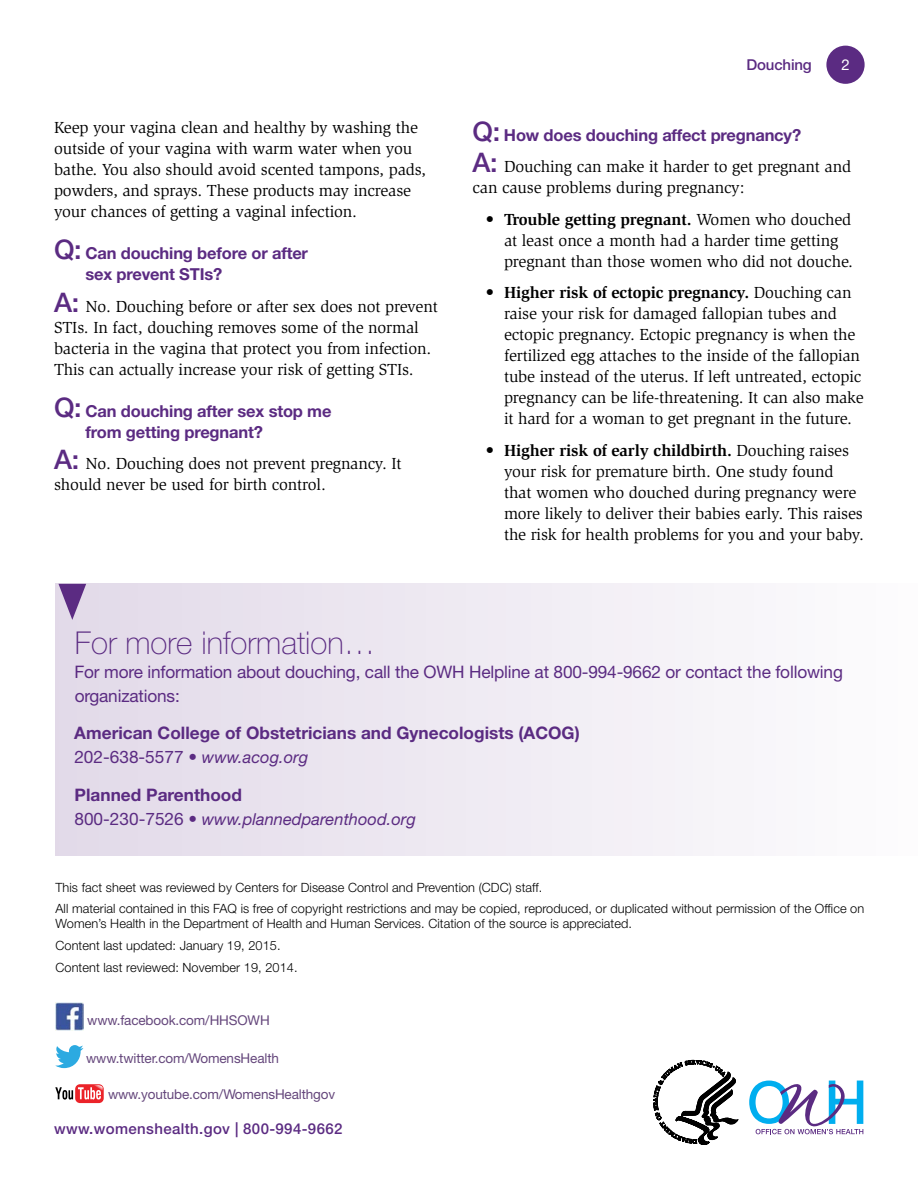
<style>
.page{position:relative;width:918px;height:1188px;background:#fff}
.page>*{position:absolute;margin:0;border:0;box-sizing:border-box;transform-origin:0 0}
.t1{font:100 31.5px "Helvetica Neue LT Std";color:#5b2b82}
.t2{font:17.25px/24px "Helvetica Neue LT Std";letter-spacing:-.01em;color:#5b2b82}
.t3{font:700 17.25px/24px "Helvetica Neue LT Std";color:#5b2b82}
.t4{font:16.5px/21px "Slimbach Std";letter-spacing:-.01em;color:#000}
.t5{font:700 16.5px/21px "Helvetica Neue LT Std";letter-spacing:-.01em;color:#5b2b82}
.t6{font:italic 16.5px "Helvetica Neue LT Std";color:#5b2b82}
.t7{font:500 15px "Helvetica Neue LT Std";letter-spacing:.025em;color:#5b2b82}
.t8{font:500 15px "Helvetica Neue LT Std";letter-spacing:-.01em;color:#5b2b82}
.t9{font:15px "Helvetica Neue LT Std";color:#fff}
.t10{font:13.5px "Helvetica Neue LT Std";letter-spacing:-.01em;color:#65477c}
.t11{font:300 12.75px/21.8px "Helvetica Neue LT Std";letter-spacing:.005em;color:#000}
.s1{font-weight:500;font-size:27px}
.s2{font-family:"Helvetica Neue LT Std";font-weight:500;font-size:27px;color:#5b2b82}
.s3{font-weight:700}
.s4{font-weight:400}
.s5{font-weight:400;font-style:italic;font-size:16.5px}
.s6{font-style:normal;font-size:17.25px}
</style>
<div class="page">
<div style="left:826px;top:46px;width:39px;height:38px;background:#5b2b82;border-radius:50%"></div>
<div style="left:55px;top:584px;width:863px;height:272px;background:linear-gradient(to right,#e2d9e8,#fdfcfd)"></div>
<svg style="left:58px;top:584px;width:28px;height:36px"></svg>
<img style="left:55px;top:1002px;width:29px;height:29px">
<svg style="left:55px;top:1045px;width:28px;height:23px"></svg>
<div style="left:75px;top:1084px;width:29px;height:19px;background:#eb2329;border-radius:5px"></div>
<svg style="left:55px;top:1085px;width:48px;height:15px"></svg>
<svg style="left:749px;top:1080px;width:114px;height:54px"></svg>
<svg style="left:654px;top:1060px;width:84px;height:85px"></svg>
<p class="t4" style="left:54px;top:117px;width:374px">Keep your vagina clean and healthy by washing the outside of your vagina with warm water when you bathe. You also should avoid scented tampons, pads, powders, and sprays. These products may increase your chances of getting a vaginal infection.</p>
<p class="t5" style="left:86px;top:243px;width:224px;text-indent:-32px"><span class="s1">Q:</span> Can douching before or after sex prevent STIs?</p>
<p class="t4" style="left:54px;top:296px;width:385px"><span class="s2">A:</span> No. Douching before or after sex does not prevent STIs. In fact, douching removes some of the normal bacteria in the vagina that protect you from infection.<br>This can actually increase your risk of getting STIs.</p>
<p class="t5" style="left:86px;top:400px;width:248px;text-indent:-32px"><span class="s1">Q:</span> Can douching after sex stop me from getting pregnant?</p>
<p class="t4" style="left:54px;top:453px;width:349px"><span class="s2">A:</span> No. Douching does not prevent pregnancy. It should never be used for birth control.</p>
<p class="t8" style="left:746px;top:56px;width:67px">Douching</p>
<p class="t9" style="left:841px;top:56px;width:10px">2</p>
<p class="t5" style="left:472px;top:124px;width:330px"><span class="s1">Q:</span> How does douching affect pregnancy?</p>
<p class="t4" style="left:472px;top:156px;width:380px"><span class="s2">A:</span> Douching can make it harder to get pregnant and can cause problems during pregnancy:</p>
<p class="t4" style="left:504px;top:209px;width:351px;text-indent:-18px">• <span class="s3">Trouble getting pregnant.</span> Women who douched at least once a month had a harder time getting pregnant than those women who did not douche.</p>
<p class="t4" style="left:504px;top:282px;width:361px;text-indent:-18px">• <span class="s3">Higher risk of ectopic pregnancy.</span> Douching can raise your risk for damaged fallopian tubes and ectopic pregnancy. Ectopic pregnancy is when the fertilized egg attaches to the inside of the fallopian tube instead of the uterus. If left untreated, ectopic pregnancy can be life-threatening. It can also make it hard for a woman to get pregnant in the future.</p>
<p class="t4" style="left:504px;top:440px;width:362px;text-indent:-18px">• <span class="s3">Higher risk of early childbirth.</span> Douching raises your risk for premature birth. One study found that women who douched during pregnancy were more likely to deliver their babies early. This raises the risk for health problems for you and your baby.</p>
<h2 class="t1" style="left:75px;top:624px;width:302px">For more information…</h2>
<p class="t2" style="left:74px;top:659px;width:770px">For more information about douching, call the OWH Helpline at 800-994-9662 or contact the following organizations:</p>
<p class="t3" style="left:74px;top:720px;width:507px">American College of Obstetricians and Gynecologists (ACOG)<br><span class="s4">202-638-5577 •</span> <span class="s5">www.acog.org</span></p>
<p class="t3" style="left:75px;top:782px;width:169px">Planned Parenthood</p>
<p class="t6" style="left:74px;top:809px;width:343px"><span class="s6">800-230-7526 •</span> www.plannedparenthood.org</p>
<p class="t11" style="left:56px;top:876px;width:810px">This fact sheet was reviewed by Centers for Disease Control and Prevention (CDC) staff.<br>All material contained in this FAQ is free of copyright restrictions and may be copied, reproduced, or duplicated without permission of the Office on</p>
<p class="t11" style="left:56px;top:913px;width:578px">Women’s Health in the Department of Health and Human Services. Citation of the source is appreciated.<br>Content last updated: January 19, 2015.<br>Content last reviewed: November 19, 2014.</p>
<p class="t10" style="left:87px;top:1012px;width:184px">www.facebook.com/HHSOWH</p>
<p class="t10" style="left:86px;top:1050px;width:194px">www.twitter.com/WomensHealth</p>
<p class="t10" style="left:108px;top:1086px;width:229px">www.youtube.com/WomensHealthgov</p>
<p class="t7" style="left:54px;top:1120px;width:290px">www.womenshealth.gov | 800-994-9662</p>
</div>
